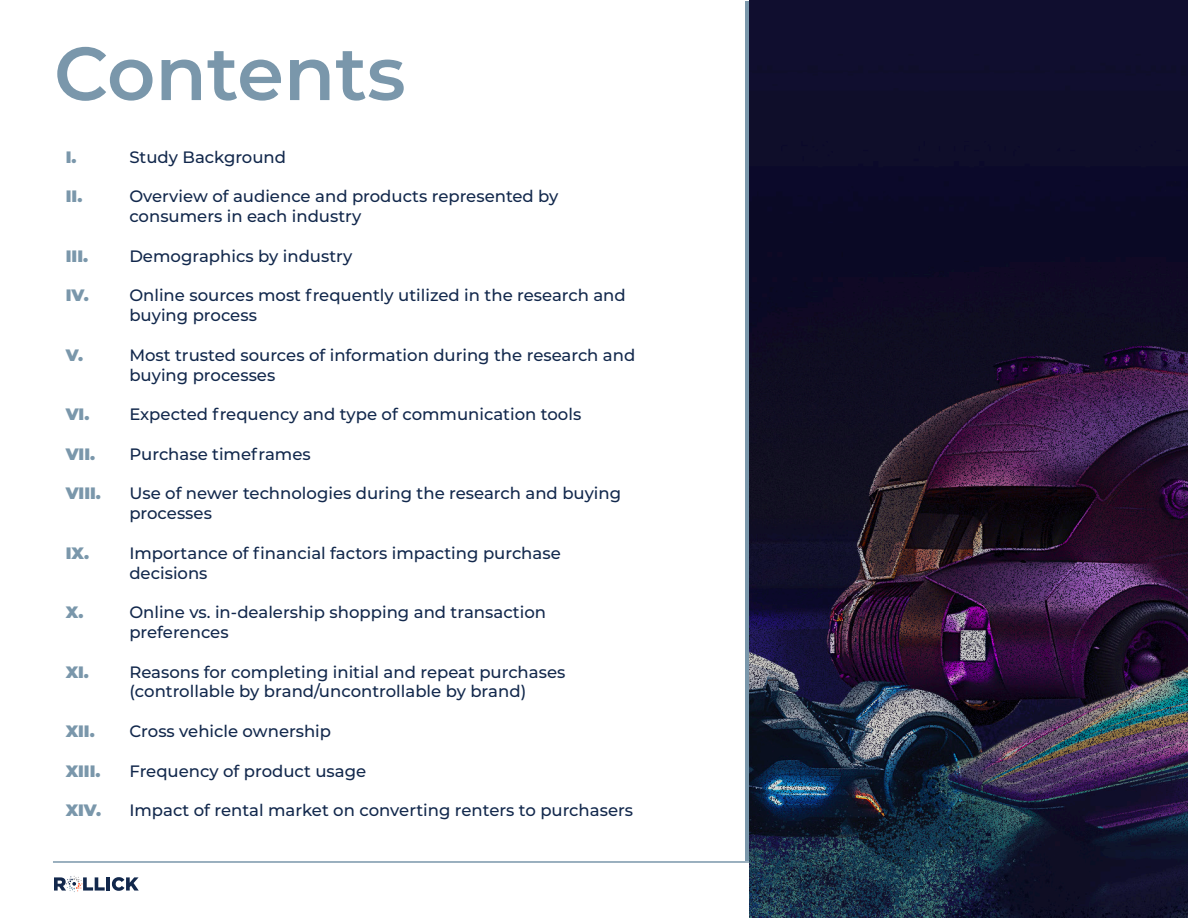
<style>
.page{position:relative;width:1188px;height:918px;background:#fff}
.page>*{position:absolute;margin:0;border:0;box-sizing:border-box;transform-origin:0 0}
.t1{font:600 75px "Montserrat";color:#7a97ab}
.t2{font:500 16.5px/19.8px "Montserrat";color:#12284c}
.t3{font:900 16.5px "Montserrat";color:#7a97ab}
</style>
<div class="page">
<hr style="left:53px;top:861px;width:1092px;height:2px;background:#7a97ab">
<hr style="left:106px;top:877px;width:4px;height:14px;background:#12284c">
<svg style="left:112px;top:877px;width:27px;height:14px"></svg>
<svg style="left:54px;top:876px;width:51px;height:16px"></svg>
<img style="left:750px;top:1px;width:438px;height:917px">
<p class="t1" style="left:54px;top:20px;width:353px">Contents</p>
<p class="t3" style="left:66px;top:144px;width:12px">I.</p>
<p class="t3" style="left:66px;top:184px;width:18px">II.</p>
<p class="t3" style="left:66px;top:243px;width:24px">III.</p>
<p class="t3" style="left:66px;top:283px;width:25px">IV.</p>
<p class="t3" style="left:66px;top:342px;width:19px">V.</p>
<p class="t3" style="left:66px;top:402px;width:25px">VI.</p>
<p class="t3" style="left:66px;top:441px;width:31px">VII.</p>
<p class="t3" style="left:66px;top:481px;width:37px">VIII.</p>
<p class="t3" style="left:66px;top:540px;width:25px">IX.</p>
<p class="t3" style="left:66px;top:600px;width:19px">X.</p>
<p class="t3" style="left:66px;top:659px;width:25px">XI.</p>
<p class="t3" style="left:66px;top:719px;width:30px">XII.</p>
<p class="t3" style="left:66px;top:758px;width:36px">XIII.</p>
<p class="t3" style="left:66px;top:798px;width:37px">XIV.</p>
<p class="t2" style="left:129px;top:146px;width:158px">Study Background</p>
<p class="t2" style="left:129px;top:186px;width:431px">Overview of audience and products represented by consumers in each industry</p>
<p class="t2" style="left:129px;top:245px;width:225px">Demographics by industry</p>
<p class="t2" style="left:129px;top:285px;width:498px">Online sources most frequently utilized in the research and buying process</p>
<p class="t2" style="left:129px;top:344px;width:508px">Most trusted sources of information during the research and buying processes</p>
<p class="t2" style="left:129px;top:404px;width:453px">Expected frequency and type of communication tools</p>
<p class="t2" style="left:129px;top:443px;width:183px">Purchase timeframes</p>
<p class="t2" style="left:129px;top:483px;width:493px">Use of newer technologies during the research and buying processes</p>
<p class="t2" style="left:129px;top:542px;width:433px">Importance of financial factors impacting purchase decisions</p>
<p class="t2" style="left:129px;top:602px;width:418px">Online vs. in-dealership shopping and transaction preferences</p>
<p class="t2" style="left:129px;top:661px;width:438px">Reasons for completing initial and repeat purchases (controllable by brand/uncontrollable by brand)</p>
<p class="t2" style="left:129px;top:721px;width:203px">Cross vehicle ownership</p>
<p class="t2" style="left:129px;top:760px;width:238px">Frequency of product usage</p>
<p class="t2" style="left:129px;top:800px;width:505px">Impact of rental market on converting renters to purchasers</p>
</div>
